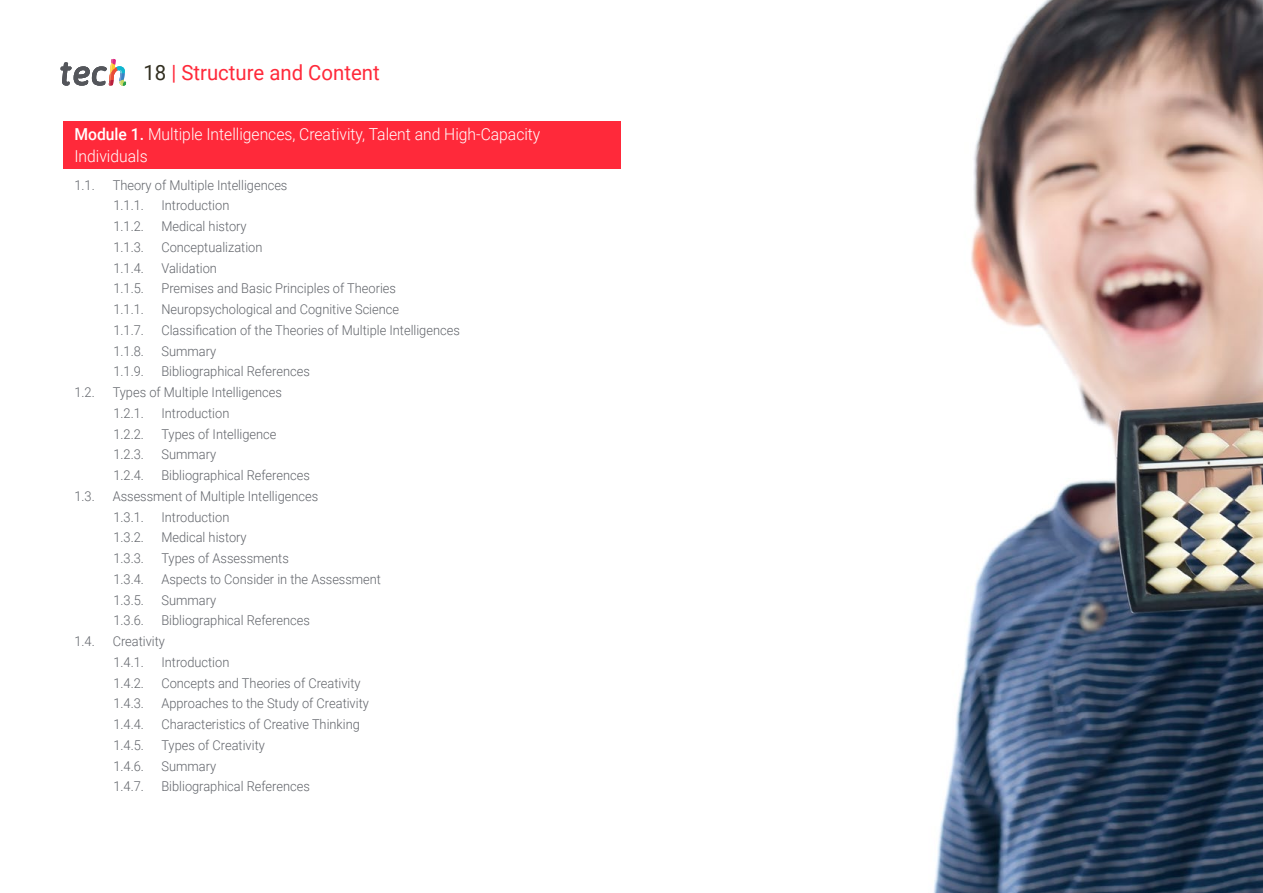
<style>
.page{position:relative;width:1263px;height:893px;background:#fff}
.page>*{position:absolute;margin:0;border:0;box-sizing:border-box;transform-origin:0 0}
.t1{font:21px "Roboto";color:#ff293a}
.t2{font:300 16.5px/22.5px "Roboto";color:#fff;scale:.95 1}
.t3{font:300 13.5px/20.7px "Roboto";color:#61646a;scale:.95 1}
.s1{color:#312e20}
.s2{font-weight:500}
</style>
<div class="page">
<div style="left:63px;top:121px;width:558px;height:48px;background:#ff293a"></div>
<img style="left:933px;top:0;width:330px;height:893px">
<svg style="left:61px;top:59px;width:65px;height:27px"></svg>
<h1 class="t1" style="left:144px;top:57px;width:238px"><span class="s1">18</span> | Structure and Content</h1>
<p class="t2" style="left:74px;top:122px;width:492px"><span class="s2">Module 1.</span> Multiple Intelligences, Creativity, Talent and High-Capacity<br>Individuals</p>
<p class="t3" style="left:74px;top:174px;width:23px">1.1.</p>
<p class="t3" style="left:113px;top:174px;width:185px">Theory of Multiple Intelligences<br>1.1.1.</p>
<p class="t3" style="left:161px;top:195px;width:73px">Introduction</p>
<p class="t3" style="left:113px;top:215px;width:34px">1.1.2.</p>
<p class="t3" style="left:161px;top:215px;width:91px">Medical history</p>
<p class="t3" style="left:113px;top:236px;width:34px">1.1.3.</p>
<p class="t3" style="left:161px;top:236px;width:108px">Conceptualization</p>
<p class="t3" style="left:113px;top:257px;width:34px">1.1.4.</p>
<p class="t3" style="left:161px;top:257px;width:60px">Validation</p>
<p class="t3" style="left:113px;top:278px;width:34px">1.1.5.</p>
<p class="t3" style="left:161px;top:278px;width:248px">Premises and Basic Principles of Theories</p>
<p class="t3" style="left:113px;top:298px;width:34px">1.1.1.</p>
<p class="t3" style="left:161px;top:298px;width:252px">Neuropsychological and Cognitive Science</p>
<p class="t3" style="left:113px;top:319px;width:34px">1.1.7.</p>
<p class="t3" style="left:161px;top:319px;width:316px">Classification of the Theories of Multiple Intelligences</p>
<p class="t3" style="left:113px;top:340px;width:34px">1.1.8.</p>
<p class="t3" style="left:161px;top:340px;width:59px">Summary</p>
<p class="t3" style="left:113px;top:361px;width:34px">1.1.9.</p>
<p class="t3" style="left:161px;top:361px;width:158px">Bibliographical References</p>
<p class="t3" style="left:74px;top:381px;width:23px">1.2.</p>
<p class="t3" style="left:113px;top:381px;width:180px">Types of Multiple Intelligences<br>1.2.1.</p>
<p class="t3" style="left:161px;top:402px;width:73px">Introduction</p>
<p class="t3" style="left:113px;top:423px;width:34px">1.2.2.</p>
<p class="t3" style="left:161px;top:423px;width:123px">Types of Intelligence</p>
<p class="t3" style="left:113px;top:444px;width:34px">1.2.3.</p>
<p class="t3" style="left:161px;top:444px;width:59px">Summary</p>
<p class="t3" style="left:113px;top:464px;width:34px">1.2.4.</p>
<p class="t3" style="left:161px;top:464px;width:158px">Bibliographical References</p>
<p class="t3" style="left:74px;top:485px;width:23px">1.3.</p>
<p class="t3" style="left:113px;top:485px;width:218px">Assessment of Multiple Intelligences<br>1.3.1.</p>
<p class="t3" style="left:161px;top:506px;width:73px">Introduction</p>
<p class="t3" style="left:113px;top:527px;width:34px">1.3.2.</p>
<p class="t3" style="left:161px;top:527px;width:91px">Medical history</p>
<p class="t3" style="left:113px;top:547px;width:34px">1.3.3.</p>
<p class="t3" style="left:161px;top:547px;width:136px">Types of Assessments</p>
<p class="t3" style="left:113px;top:568px;width:34px">1.3.4.</p>
<p class="t3" style="left:161px;top:568px;width:233px">Aspects to Consider in the Assessment</p>
<p class="t3" style="left:113px;top:589px;width:34px">1.3.5.</p>
<p class="t3" style="left:161px;top:589px;width:59px">Summary</p>
<p class="t3" style="left:113px;top:610px;width:34px">1.3.6.</p>
<p class="t3" style="left:161px;top:610px;width:158px">Bibliographical References</p>
<p class="t3" style="left:74px;top:630px;width:23px">1.4.</p>
<p class="t3" style="left:113px;top:630px;width:57px">Creativity<br>1.4.1.</p>
<p class="t3" style="left:161px;top:651px;width:73px">Introduction</p>
<p class="t3" style="left:113px;top:672px;width:34px">1.4.2.</p>
<p class="t3" style="left:161px;top:672px;width:211px">Concepts and Theories of Creativity</p>
<p class="t3" style="left:113px;top:693px;width:34px">1.4.3.</p>
<p class="t3" style="left:161px;top:693px;width:220px">Approaches to the Study of Creativity</p>
<p class="t3" style="left:113px;top:713px;width:34px">1.4.4.</p>
<p class="t3" style="left:161px;top:713px;width:210px">Characteristics of Creative Thinking</p>
<p class="t3" style="left:113px;top:734px;width:34px">1.4.5.</p>
<p class="t3" style="left:161px;top:734px;width:110px">Types of Creativity</p>
<p class="t3" style="left:113px;top:755px;width:34px">1.4.6.</p>
<p class="t3" style="left:161px;top:755px;width:59px">Summary</p>
<p class="t3" style="left:113px;top:776px;width:34px">1.4.7.</p>
<p class="t3" style="left:161px;top:776px;width:158px">Bibliographical References</p>
</div>
